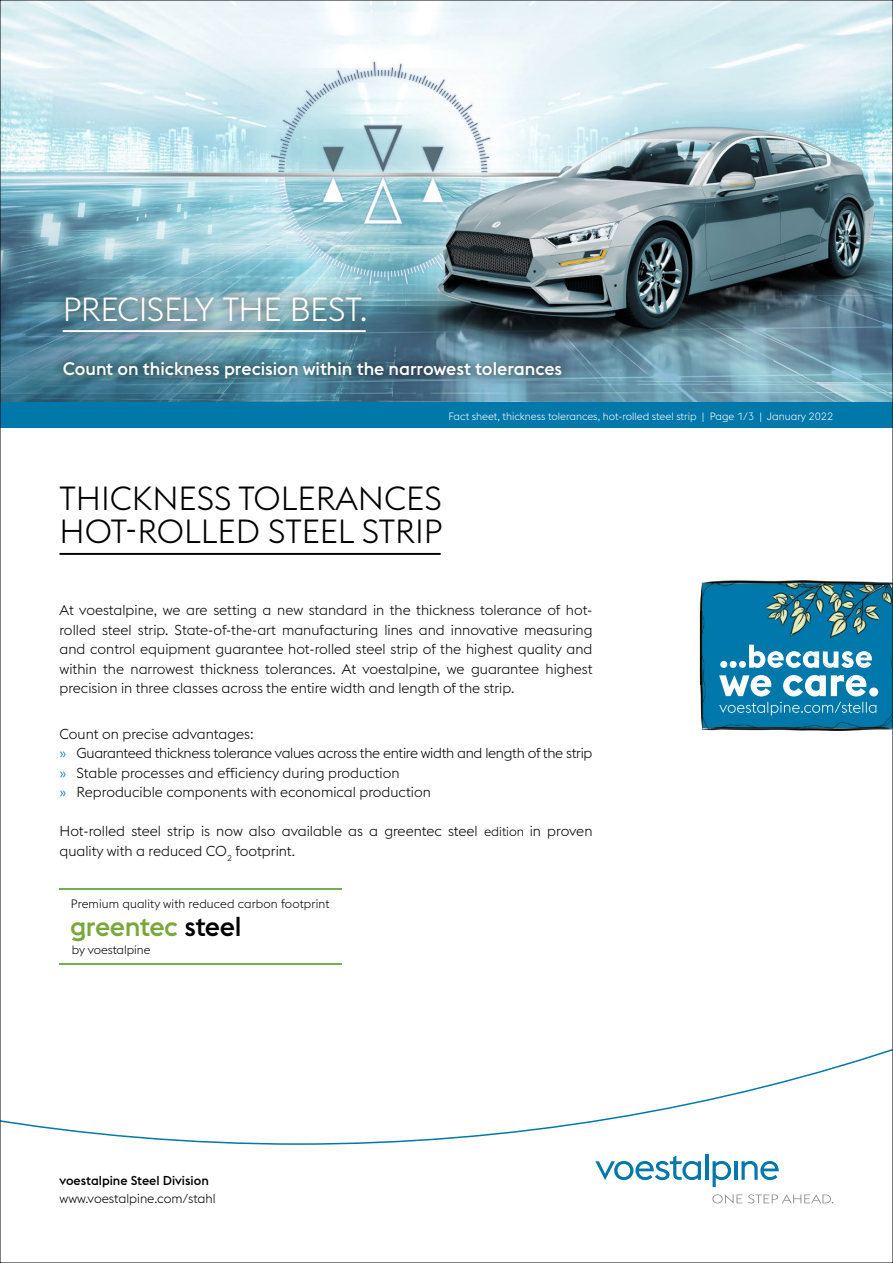
<style>
.page{position:relative;width:893px;height:1263px;background:#fff}
.page>*{position:absolute;margin:0;border:0;box-sizing:border-box;transform-origin:0 0}
.t1{font:300 33px/33px "voestalpine";color:#000}
.t2{font:300 33px "voestalpine";letter-spacing:-.015em;color:#fff}
.t3{font:500 27px "voestalpine";letter-spacing:-.015em;color:#76a939}
.t4{font:500 18px "voestalpine";color:#fff}
.t5{font:300 14.25px/19.5px "voestalpine";color:#000}
.t6{font:300 12.75px "voestalpine";color:#000}
.t7{font:500 12.75px "voestalpine";color:#000}
.t8{font:300 12px "voestalpine";letter-spacing:.01em;color:#000}
.t9{font:300 10.5px "voestalpine";color:#fff}
.s1{color:#0078aa}
.s2{font-size:12.75px}
.s3{color:#000}
</style>
<div class="page">
<svg style="left:2px;top:1049px;width:889px;height:96px"></svg>
<svg style="left:595px;top:1156px;width:106px;height:24px"></svg>
<hr style="left:705px;top:1154px;width:3px;height:26px;background:#0078aa">
<svg style="left:713px;top:1161px;width:18px;height:26px"></svg>
<hr style="left:734px;top:1161px;width:3px;height:19px;background:#0078aa">
<svg style="left:741px;top:1161px;width:38px;height:19px"></svg>
<svg style="left:712px;top:1194px;width:30px;height:9px"></svg>
<svg style="left:748px;top:1194px;width:85px;height:9px"></svg>
<img style="left:2px;top:2px;width:889px;height:400px">
<div style="left:0;top:402px;width:893px;height:25px;background:#0078aa"></div>
<div style="left:50px;top:283px;width:524px;height:108px;background:#000;opacity:.5"></div>
<hr style="left:63px;top:330px;width:303px;height:2px;background:#fff">
<img style="left:699px;top:580px;width:192px;height:151px">
<img style="left:701px;top:612px;width:1px;height:73px">
<img style="left:702px;top:583px;width:189px;height:145px">
<img style="left:765px;top:583px;width:119px;height:56px">
<img style="left:884px;top:583px;width:7px;height:47px">
<img style="left:755px;top:601px;width:10px;height:22px">
<img style="left:788px;top:638px;width:90px;height:10px">
<img style="left:831px;top:668px;width:27px;height:7px">
<img style="left:719px;top:702px;width:33px;height:13px">
<img style="left:752px;top:702px;width:124px;height:13px">
<img style="left:720px;top:645px;width:77px;height:23px">
<img style="left:797px;top:645px;width:75px;height:23px">
<img style="left:807px;top:651px;width:62px;height:17px">
<img style="left:719px;top:675px;width:159px;height:21px">
<svg style="left:841px;top:675px;width:12px;height:5px"></svg>
<hr style="left:60px;top:553px;width:381px;height:2px;background:#000">
<hr style="left:60px;top:963px;width:282px;height:2px;background:#77ae4c">
<hr style="left:60px;top:888px;width:282px;height:1px;background:#77ae4c">
<h1 class="t2" style="left:63px;top:290px;width:306px">PRECISELY THE BEST.</h1>
<p class="t4" style="left:63px;top:357px;width:501px">Count on thickness precision within the narrowest tolerances</p>
<p class="t9" style="left:449px;top:410px;width:386px">Fact sheet, thickness tolerances, hot-rolled steel strip | Page 1/3 | January 2022</p>
<h1 class="t1" style="left:60px;top:482px;width:385px">THICKNESS TOLERANCES<br>HOT-ROLLED STEEL STRIP</h1>
<p class="t5" style="left:60px;top:601px;width:534px;text-align:justify">At voestalpine, we are setting a new standard in the thickness tolerance of hot&shy;rolled steel strip. State-of-the-art manufacturing lines and innovative measuring and control equipment guarantee hot-rolled steel strip of the highest quality and within the narrowest thickness tolerances. At voestalpine, we guarantee highest precision in three classes across the entire width and length of the strip.</p>
<p class="t5" style="left:60px;top:724px;width:534px">Count on precise advantages:<br><span class="s1">»</span> Guaranteed thickness tolerance values across the entire width and length of the strip <span class="s1">»</span> Stable processes and efficiency during production<br><span class="s1">»</span> Reproducible components with economical production</p>
<p class="t5" style="left:60px;top:821px;width:534px">Hot-rolled steel strip is now also available as a greentec steel <span class="s2">edition</span> in proven quality with a reduced CO<sub>2</sub> footprint.</p>
<p class="t8" style="left:71px;top:897px;width:260px">Premium quality with reduced carbon footprint</p>
<h2 class="t3" style="left:70px;top:910px;width:173px">greentec <span class="s3">steel</span></h2>
<p class="t8" style="left:72px;top:943px;width:80px">by voestalpine</p>
<p class="t7" style="left:60px;top:1173px;width:151px">voestalpine Steel Division</p>
<p class="t6" style="left:60px;top:1191px;width:158px">www.voestalpine.com/stahl</p>
</div>
